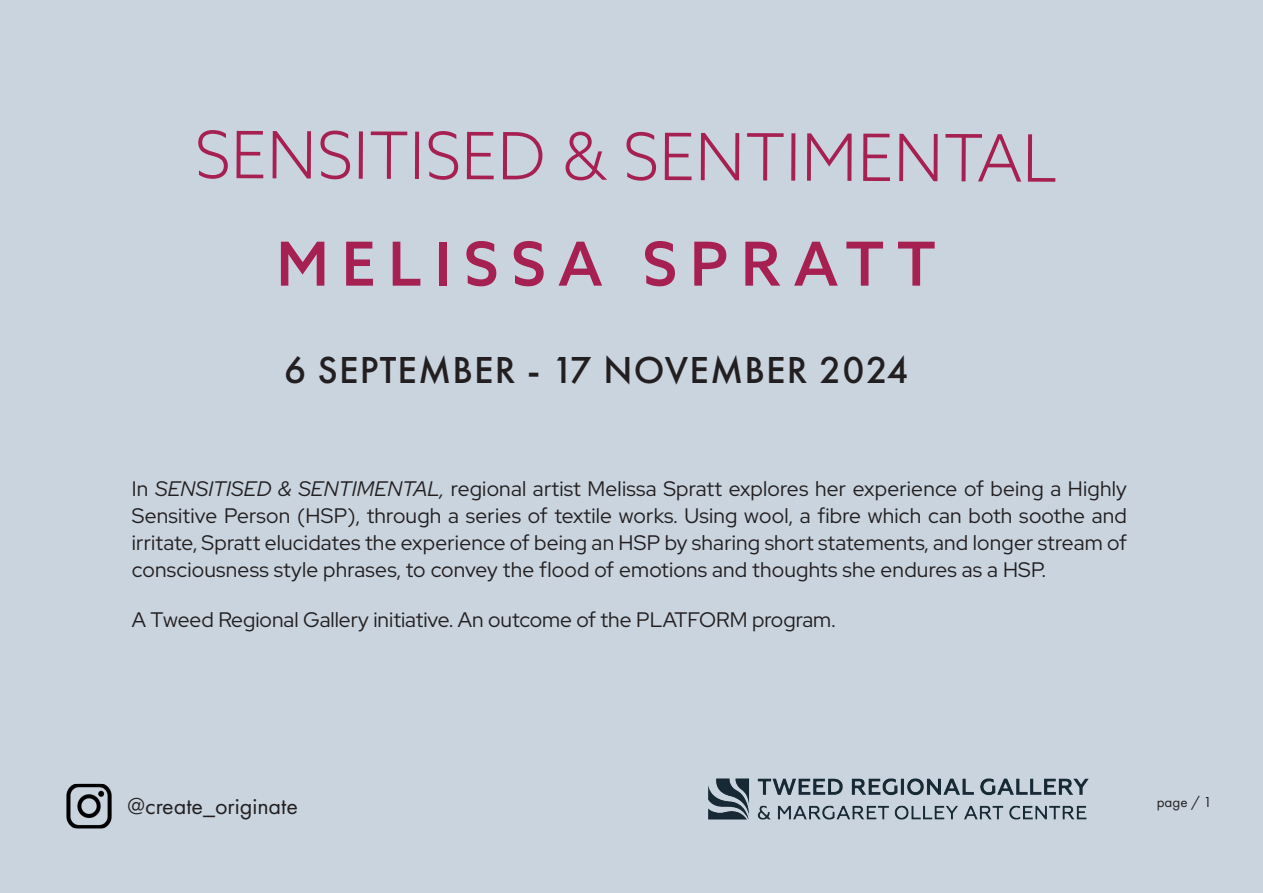
<style>
.page{position:relative;width:1263px;height:893px;background:#c9d4df}
.page>*{position:absolute;margin:0;border:0;box-sizing:border-box;transform-origin:0 0}
.t1{font:300 65.4px "Azo Sans";letter-spacing:-.005em;color:#a62051}
.t2{font:500 60.75px "Azo Sans";letter-spacing:.21em;color:#a62051}
.t3{font:500 39px "Futura PT";letter-spacing:.03em;color:#231f20}
.t4{font:24px "Futura PT";color:#231f20}
.t5{font:21px/27px "Red Hat Display";color:#231f20;text-align:justify}
.t6{font:15px "Futura PT";color:#231f20}
.s1{font-style:italic}
</style>
<div class="page">
<img style="left:47px;top:784px;width:85px;height:44px">
<img style="left:685px;top:754px;width:428px;height:89px">
<p class="t1" style="left:194px;top:114px;width:865px">SENSITISED &amp; SENTIMENTAL</p>
<p class="t2" style="left:276px;top:224px;width:661px">MELISSA SPRATT</p>
<p class="t3" style="left:284px;top:346px;width:626px">6 SEPTEMBER - 17 NOVEMBER 2024</p>
<p class="t5" style="left:132px;top:474px;width:997px">In <span class="s1">SENSITISED &amp; SENTIMENTAL,</span> regional artist Melissa Spratt explores her experience of being a Highly Sensitive Person (HSP), through a series of textile works. Using wool, a fibre which can both soothe and irritate, Spratt elucidates the experience of being an HSP by sharing short statements, and longer stream of consciousness style phrases, to convey the flood of emotions and thoughts she endures as a HSP.</p>
<p class="t5" style="left:132px;top:606px;width:705px">A Tweed Regional Gallery initiative. An outcome of the PLATFORM program.</p>
<p class="t4" style="left:128px;top:791px;width:172px">@create_originate</p>
<p class="t6" style="left:1157px;top:793px;width:57px">page / 1</p>
</div>
